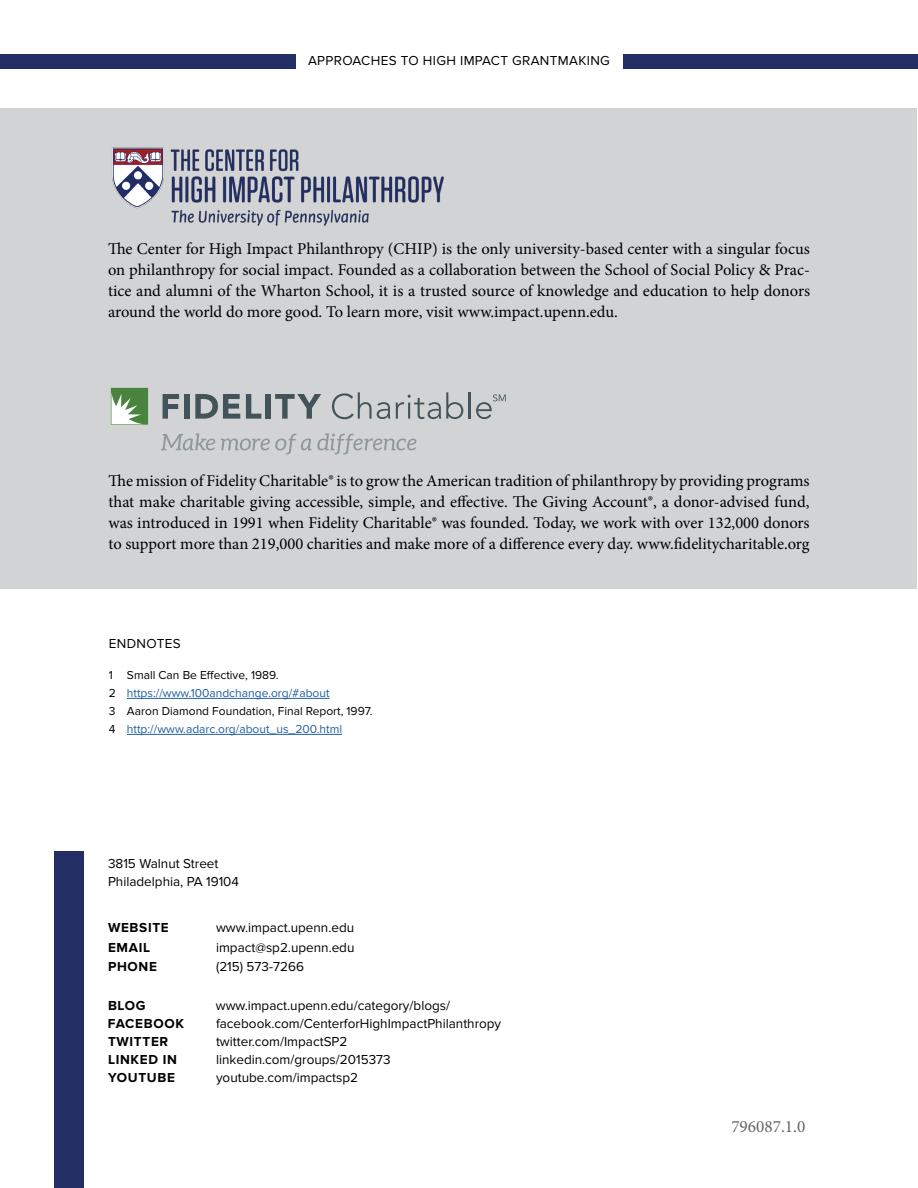
<style>
.page{position:relative;width:918px;height:1188px;background:#fff}
.page>*{position:absolute;margin:0;border:0;box-sizing:border-box;transform-origin:0 0}
.t1{font:17.25px "Minion Pro";color:#636466}
.t2{font:16.5px/21px "Minion Pro";letter-spacing:-.005em;color:#000;text-align:justify}
.t3{font:13.5px/18px "Proxima Nova";color:#000}
.t4{font:700 13.5px "Proxima Nova";letter-spacing:.05em;color:#000}
.t5{font:13.5px "Proxima Nova";letter-spacing:.025em;color:#000}
.t6{font:12px/18px "Proxima Nova";color:#215e9e}
.s1{color:#000}
</style>
<div class="page">
<div style="left:0;top:54px;width:295px;height:14px;background:#232e64"></div>
<div style="left:623px;top:54px;width:295px;height:14px;background:#232e64"></div>
<div style="left:1px;top:108px;width:916px;height:481px;background:#d1d3d4"></div>
<img style="left:112px;top:147px;width:332px;height:79px">
<svg style="left:111px;top:388px;width:37px;height:37px"></svg>
<svg style="left:163px;top:394px;width:16px;height:25px"></svg>
<div style="left:184px;top:394px;width:5px;height:25px;background:#43535a"></div>
<svg style="left:195px;top:394px;width:45px;height:25px"></svg>
<svg style="left:246px;top:394px;width:15px;height:25px"></svg>
<div style="left:265px;top:394px;width:6px;height:25px;background:#43535a"></div>
<svg style="left:275px;top:394px;width:46px;height:25px"></svg>
<svg style="left:332px;top:392px;width:58px;height:27px"></svg>
<svg style="left:396px;top:392px;width:67px;height:27px"></svg>
<hr style="left:469px;top:392px;width:2px;height:27px;background:#43535a">
<svg style="left:476px;top:394px;width:30px;height:25px"></svg>
<svg style="left:161px;top:433px;width:54px;height:17px"></svg>
<svg style="left:221px;top:434px;width:90px;height:20px"></svg>
<svg style="left:317px;top:433px;width:99px;height:21px"></svg>
<div style="left:54px;top:851px;width:30px;height:337px;background:#232e64"></div>
<hr style="left:127px;top:698px;width:203px;height:1px;background:#215e9e">
<hr style="left:127px;top:734px;width:215px;height:1px;background:#215e9e">
<p class="t5" style="left:308px;top:52px;width:303px">APPROACHES TO HIGH IMPACT GRANTMAKING</p>
<p class="t2" style="left:108px;top:239px;width:704px">The Center for High Impact Philanthropy (CHIP) is the only university-based center with a singular focus on philanthropy for social impact. Founded as a collaboration between the School of Social Policy &amp; Prac&shy;tice and alumni of the Wharton School, it is a trusted source of knowledge and education to help donors around the world do more good. To learn more, visit www.impact.upenn.edu.</p>
<p class="t2" style="left:108px;top:470px;width:703px">The mission of Fidelity Charitable® is to grow the American tradition of philanthropy by providing programs that make charitable giving accessible, simple, and effective. The Giving Account®, a donor-advised fund, was introduced in 1991 when Fidelity Charitable® was founded. Today, we work with over 132,000 donors to support more than 219,000 charities and make more of a difference every day. www.fidelitycharitable.org</p>
<p class="t5" style="left:109px;top:635px;width:73px">ENDNOTES</p>
<p class="t6" style="left:109px;top:666px;width:265px"><span class="s1">1 Small Can Be Effective, 1989.<br>2</span> https://www.100andchange.org/#about<br><span class="s1">3 Aaron Diamond Foundation, Final Report, 1997.<br>4</span> http://www.adarc.org/about_us_200.html</p>
<p class="t3" style="left:108px;top:855px;width:133px">3815 Walnut Street<br>Philadelphia, PA 19104</p>
<p class="t4" style="left:108px;top:920px;width:62px">WEBSITE</p>
<p class="t3" style="left:216px;top:919px;width:140px">www.impact.upenn.edu</p>
<p class="t4" style="left:108px;top:940px;width:44px">EMAIL</p>
<p class="t3" style="left:216px;top:939px;width:140px">impact@sp2.upenn.edu</p>
<p class="t4" style="left:108px;top:959px;width:51px">PHONE</p>
<p class="t3" style="left:216px;top:958px;width:89px">(215) 573-7266</p>
<p class="t4" style="left:108px;top:998px;width:39px">BLOG</p>
<p class="t3" style="left:216px;top:997px;width:236px">www.impact.upenn.edu/category/blogs/</p>
<p class="t4" style="left:108px;top:1016px;width:77px">FACEBOOK</p>
<p class="t3" style="left:216px;top:1015px;width:287px">facebook.com/CenterforHighImpactPhilanthropy</p>
<p class="t4" style="left:108px;top:1034px;width:62px">TWITTER</p>
<p class="t3" style="left:216px;top:1033px;width:133px">twitter.com/ImpactSP2</p>
<p class="t4" style="left:108px;top:1052px;width:71px">LINKED IN</p>
<p class="t3" style="left:216px;top:1051px;width:176px">linkedin.com/groups/2015373</p>
<p class="t4" style="left:108px;top:1070px;width:69px">YOUTUBE</p>
<p class="t3" style="left:216px;top:1069px;width:144px">youtube.com/impactsp2</p>
<p class="t1" style="left:731px;top:1115px;width:76px">796087.1.0</p>
</div>
